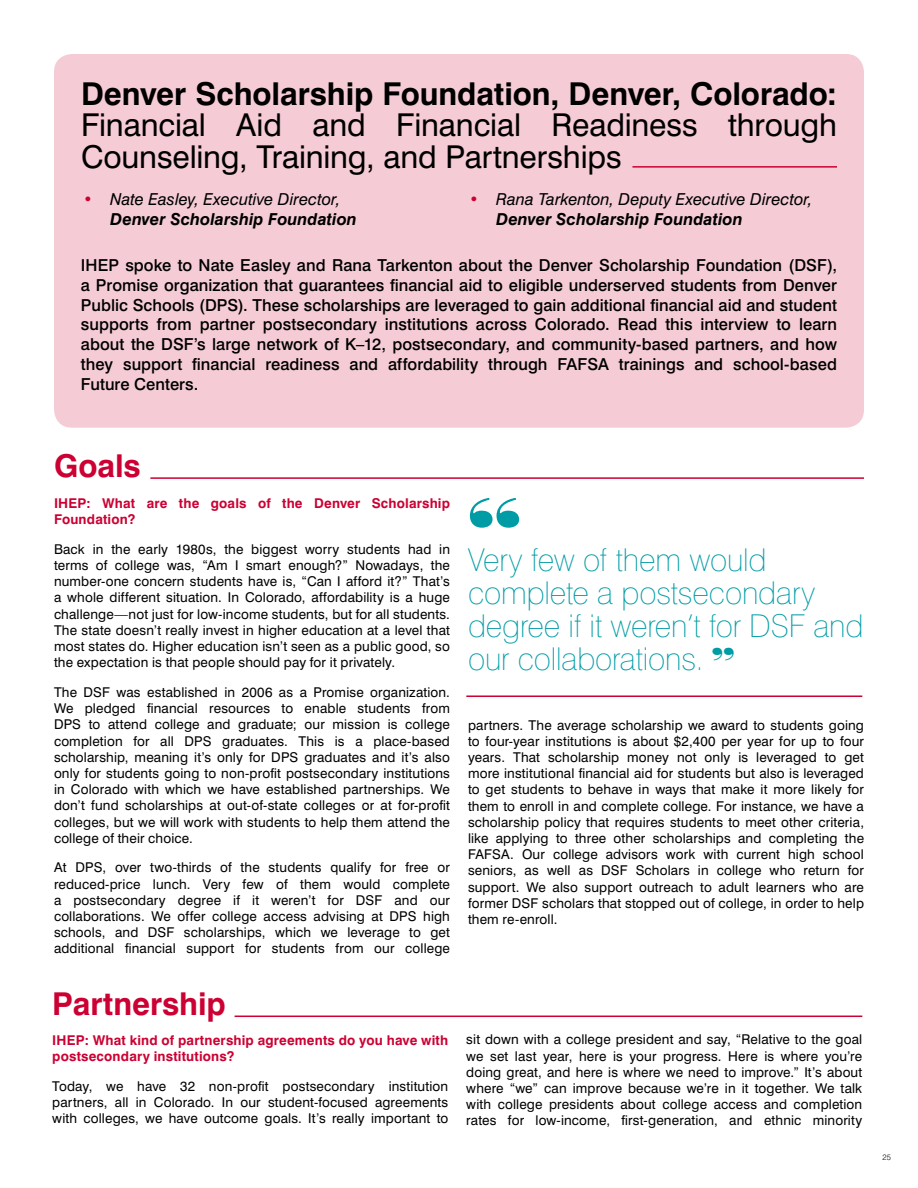
<style>
.page{position:relative;width:918px;height:1188px;background:#fff}
.page>*{position:absolute;margin:0;border:0;box-sizing:border-box;transform-origin:0 0}
.t1{font:73.5px "Bodoni Poster";color:#009ca6}
.t2{font:100 31.5px/33px "Swiss 721 BT";letter-spacing:-.005em;color:#009ca6}
.t3{font:31.5px/31.5px "Swiss 721 BT";letter-spacing:-.005em;color:#000}
.t4{font:700 31.5px "Swiss 721 BT";letter-spacing:-.005em;color:#000}
.t5{font:700 31.5px "Swiss 721 BT";letter-spacing:-.005em;color:#c03}
.t6{font:500 16.5px/19.8px "Swiss 721 BT";color:#000;text-align:justify}
.t7{font:italic 16.5px/19.8px "Swiss 721 BT";letter-spacing:.005em;color:#000}
.t8{font:13.5px/16.2px "Swiss 721 BT";letter-spacing:.01em;color:#000;text-align:justify}
.t9{font:700 13.5px/16.2px "Swiss 721 BT";letter-spacing:.01em;color:#c03}
.t10{font:300 7.8px "Swiss 721 BT";color:#000}
.s1{font-weight:700;font-style:normal;color:#c03}
.s2{font-weight:700}
.s3{font-family:"Bodoni Poster";font-weight:400}
</style>
<div class="page">
<div style="left:54px;top:54px;width:810px;height:374px;background:#f5ccd6;border-radius:18px"></div>
<hr style="left:632px;top:166px;width:205px;height:2px;background:#c03">
<hr style="left:150px;top:477px;width:714px;height:2px;background:#c03">
<hr style="left:235px;top:1016px;width:627px;height:1px;background:#c03">
<hr style="left:466px;top:695px;width:396px;height:2px;background:#c03">
<h2 class="t4" style="left:81px;top:74px;width:757px">Denver Scholarship Foundation, Denver, Colorado:</h2>
<h2 class="t3" style="left:81px;top:109px;width:757px">Financial Aid and Financial Readiness through<br>Counseling, Training, and Partnerships</h2>
<p class="t7" style="left:110px;top:189px;width:248px;text-indent:-27px"><span class="s1">•</span> Nate Easley, Executive Director,<br><span class="s2">Denver Scholarship Foundation</span></p>
<p class="t7" style="left:496px;top:189px;width:318px;text-indent:-27px"><span class="s1">•</span> Rana Tarkenton, Deputy Executive Director,<br><span class="s2">Denver Scholarship Foundation</span></p>
<p class="t6" style="left:81px;top:255px;width:758px">IHEP spoke to Nate Easley and Rana Tarkenton about the Denver Scholarship Foundation (DSF), a Promise organization that guarantees financial aid to eligible underserved students from Denver Public Schools (DPS). These scholarships are leveraged to gain additional financial aid and student supports from partner postsecondary institutions across Colorado. Read this interview to learn about the DSF’s large network of K–12, postsecondary, and community-based partners, and how they support financial readiness and affordability through FAFSA trainings and school-based Future Centers.</p>
<h2 class="t5" style="left:54px;top:446px;width:88px">Goals</h2>
<p class="t9" style="left:54px;top:495px;width:398px">IHEP: What are the goals of the Denver Scholarship<br>Foundation?</p>
<p class="t8" style="left:54px;top:541px;width:398px">Back in the early 1980s, the biggest worry students had in terms of college was, “Am I smart enough?” Nowadays, the number-one concern students have is, “Can I afford it?” That’s a whole different situation. In Colorado, affordability is a huge challenge—not just for low-income students, but for all students.<br>The state doesn’t really invest in higher education at a level that most states do. Higher education isn’t seen as a public good, so the expectation is that people should pay for it privately.</p>
<p class="t8" style="left:54px;top:684px;width:398px">The DSF was established in 2006 as a Promise organization.<br>We pledged financial resources to enable students from DPS to attend college and graduate; our mission is college completion for all DPS graduates. This is a place-based scholarship, meaning it’s only for DPS graduates and it’s also only for students going to non-profit postsecondary institutions in Colorado with which we have established partnerships. We don’t fund scholarships at out-of-state colleges or at for-profit colleges, but we will work with students to help them attend the college of their choice.</p>
<p class="t8" style="left:54px;top:859px;width:398px">At DPS, over two-thirds of the students qualify for free or reduced-price lunch. Very few of them would complete a postsecondary degree if it weren’t for DSF and our collaborations. We offer college access advising at DPS high schools, and DSF scholarships, which we leverage to get additional financial support for students from our college</p>
<h2 class="t5" style="left:52px;top:985px;width:175px">Partnership</h2>
<p class="t9" style="left:52px;top:1032px;width:397px">IHEP: What kind of partnership agreements do you have with postsecondary institutions?</p>
<p class="t8" style="left:52px;top:1078px;width:398px">Today, we have 32 non-profit postsecondary institution partners, all in Colorado. In our student-focused agreements with colleges, we have outcome goals. It’s really important to</p>
<h1 class="t1" style="left:468px;top:479px;width:55px">“</h1>
<h2 class="t2" style="left:468px;top:543px;width:397px">Very few of them would complete a postsecondary degree if it weren’t for DSF and our collaborations. <span class="s3">”</span></h2>
<p class="t8" style="left:468px;top:717px;width:398px">partners. The average scholarship we award to students going to four-year institutions is about $2,400 per year for up to four years. That scholarship money not only is leveraged to get more institutional financial aid for students but also is leveraged to get students to behave in ways that make it more likely for them to enroll in and complete college. For instance, we have a scholarship policy that requires students to meet other criteria, like applying to three other scholarships and completing the FAFSA. Our college advisors work with current high school seniors, as well as DSF Scholars in college who return for support. We also support outreach to adult learners who are former DSF scholars that stopped out of college, in order to help them re-enroll.</p>
<p class="t8" style="left:466px;top:1031px;width:398px">sit down with a college president and say, “Relative to the goal we set last year, here is your progress. Here is where you’re doing great, and here is where we need to improve.” It’s about where “we” can improve because we’re in it together. We talk with college presidents about college access and completion rates for low-income, first-generation, and ethnic minority</p>
<p class="t10" style="left:882px;top:1153px;width:10px">25</p>
</div>
